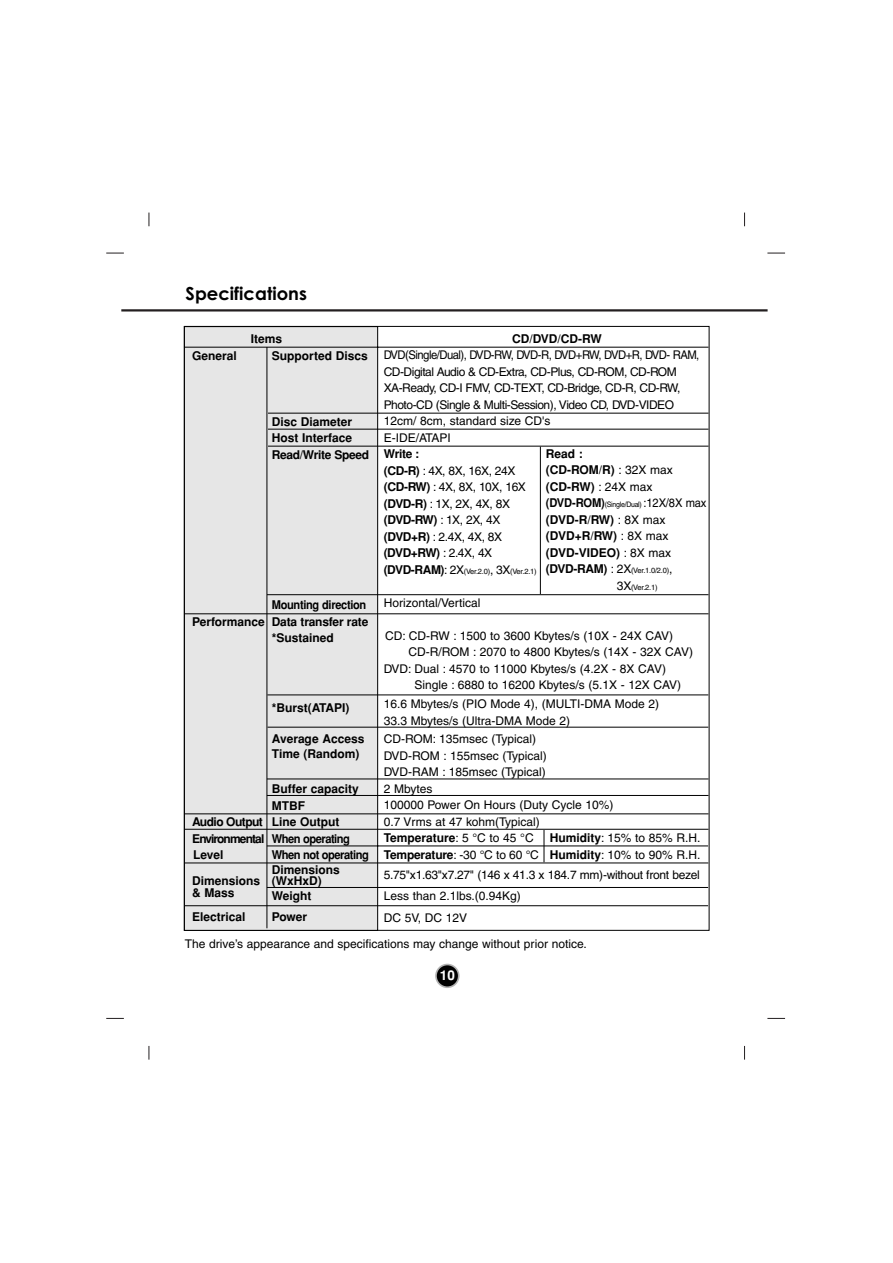
<style>
.page{position:relative;width:893px;height:1263px;background:#fff}
.page>*{position:absolute;margin:0;border:0;box-sizing:border-box;transform-origin:0 0}
.t1{font:700 18px "Century Gothic";color:#000}
.t2{font:700 13.5px "Helvetica";color:#fff}
.t3{font:12px/16.5px "Helvetica";color:#000}
.t4{font:700 12px/16.5px "Helvetica";color:#000}
.t5{font:12px/16.5px "Helvetica";letter-spacing:-.04em;color:#000;scale:.94 1}
.t6{font:12px/16.5px "Helvetica";letter-spacing:-.035em;color:#000}
.t7{font:12px/21.1px "Helvetica";letter-spacing:-.02em;color:#000}
.t8{font:700 12px "Helvetica";letter-spacing:-.07em;color:#000}
.t9{font:700 12px "Helvetica";letter-spacing:-.045em;color:#000}
.t10{font:700 12px "Helvetica";letter-spacing:-.03em;color:#000;scale:.92 1}
.t11{font:700 12px "Helvetica";letter-spacing:-.045em;color:#000;scale:.93 1}
.t12{font:7.5px "Helvetica";letter-spacing:-.04em;color:#000}
.t13{font:7.5px "Helvetica";letter-spacing:-.04em;color:#000;scale:.93 1}
.s1{font-weight:700}
.s2{font-weight:700;font-size:12px}
.s3{font-size:12px}
.s4{font-weight:400}
</style>
<div class="page">
<svg style="left:149px;top:213px;width:1px;height:13px"></svg>
<svg style="left:744px;top:213px;width:1px;height:13px"></svg>
<svg style="left:149px;top:1046px;width:1px;height:14px"></svg>
<svg style="left:744px;top:1046px;width:1px;height:14px"></svg>
<svg style="left:767px;top:253px;width:18px;height:1px"></svg>
<svg style="left:106px;top:253px;width:18px;height:1px"></svg>
<svg style="left:106px;top:1018px;width:18px;height:1px"></svg>
<svg style="left:767px;top:1018px;width:18px;height:1px"></svg>
<hr style="left:121px;top:309px;width:646px;height:3px;background:#231f20">
<svg style="left:435px;top:964px;width:24px;height:24px"></svg>
<div style="left:437px;top:965px;width:21px;height:21px;background:#000;border-radius:50%"></div>
<svg style="left:183px;top:326px;width:526px;height:605px"></svg>
<hr style="left:543px;top:830px;width:1px;height:32px;background:#000">
<hr style="left:266px;top:347px;width:1px;height:581px;background:#000">
<hr style="left:184px;top:813px;width:524px;height:1px;background:#000">
<hr style="left:268px;top:429px;width:440px;height:1px;background:#000">
<hr style="left:268px;top:413px;width:440px;height:1px;background:#000">
<hr style="left:268px;top:446px;width:440px;height:1px;background:#000">
<hr style="left:540px;top:447px;width:1px;height:147px;background:#000">
<hr style="left:184px;top:613px;width:524px;height:1px;background:#000">
<hr style="left:267px;top:695px;width:441px;height:1px;background:#000">
<hr style="left:267px;top:727px;width:441px;height:1px;background:#000">
<hr style="left:267px;top:594px;width:441px;height:1px;background:#000">
<hr style="left:184px;top:829px;width:524px;height:1px;background:#000">
<hr style="left:185px;top:905px;width:523px;height:1px;background:#000">
<hr style="left:267px;top:779px;width:441px;height:1px;background:#000">
<hr style="left:267px;top:795px;width:441px;height:1px;background:#000">
<hr style="left:185px;top:863px;width:523px;height:1px;background:#000">
<hr style="left:267px;top:887px;width:441px;height:1px;background:#000">
<h1 class="t1" style="left:186px;top:287px;width:123px">Specifications</h1>
<p class="t4" style="left:251px;top:332px;width:33px">Items</p>
<p class="t4" style="left:192px;top:348px;width:46px">General</p>
<p class="t4" style="left:272px;top:348px;width:97px">Supported Discs</p>
<p class="t4" style="left:272px;top:414px;width:99px">Disc Diameter<br>Host Interface<br>Read/Write Speed</p>
<p class="t10" style="left:272px;top:600px;width:104px">Mounting direction</p>
<p class="t4" style="left:192px;top:614px;width:178px">Performance Data transfer rate</p>
<p class="t4" style="left:272px;top:631px;width:64px">*Sustained</p>
<p class="t4" style="left:272px;top:701px;width:79px">*Burst(ATAPI)</p>
<p class="t4" style="left:272px;top:732px;width:94px;line-height:15px">Average Access<br>Time (Random)</p>
<p class="t4" style="left:272px;top:782px;width:88px">Buffer capacity</p>
<p class="t4" style="left:272px;top:799px;width:35px">MTBF</p>
<p class="t9" style="left:192px;top:818px;width:149px">Audio Output Line Output</p>
<p class="t8" style="left:192px;top:834px;width:159px">Environmental When operating</p>
<p class="t11" style="left:272px;top:851px;width:106px">When not operating</p>
<p class="t4" style="left:192px;top:874px;width:70px">Dimensions</p>
<p class="t4" style="left:193px;top:848px;width:32px">Level</p>
<p class="t4" style="left:272px;top:863px;width:70px">Dimensions</p>
<p class="t4" style="left:192px;top:886px;width:44px">&amp; Mass</p>
<p class="t4" style="left:272px;top:874px;width:51px;line-height:15px">(WxHxD)<br>Weight</p>
<p class="t4" style="left:192px;top:910px;width:55px">Electrical</p>
<p class="t4" style="left:272px;top:910px;width:37px">Power</p>
<p class="t4" style="left:512px;top:332px;width:91px">CD/DVD/CD-RW</p>
<p class="t5" style="left:383px;top:348px;width:337px">DVD(Single/Dual), DVD-RW, DVD-R, DVD+RW, DVD+R, DVD- RAM, CD-Digital Audio &amp; CD-Extra, CD-Plus, CD-ROM, CD-ROM XA-Ready, CD-I FMV, CD-TEXT, CD-Bridge, CD-R, CD-RW, Photo-CD (Single &amp; Multi-Session), Video CD, DVD-VIDEO 12cm/ 8cm, standard size CD's<br>E-IDE/ATAPI</p>
<p class="t6" style="left:383px;top:447px;width:144px"><span class="s1">Write :<br>(CD-R)</span> : 4X, 8X, 16X, 24X <span class="s1">(CD-RW)</span> : 4X, 8X, 10X, 16X <span class="s1">(DVD-R)</span> : 1X, 2X, 4X, 8X <span class="s1">(DVD-RW)</span> : 1X, 2X, 4X <span class="s1">(DVD+R)</span> : 2.4X, 4X, 8X <span class="s1">(DVD+RW)</span> : 2.4X, 4X</p>
<p class="t12" style="left:383px;top:569px;width:154px"><span class="s2">(DVD-RAM)</span><span class="s3">: 2X</span>(Ver.2.0)<span class="s3">, 3X</span>(Ver.2.1)</p>
<p class="t3" style="left:383px;top:596px;width:98px">Horizontal/Vertical</p>
<p class="t3" style="left:385px;top:629px;width:290px">CD: CD-RW : 1500 to 3600 Kbytes/s (10X - 24X CAV)</p>
<p class="t3" style="left:408px;top:645px;width:286px">CD-R/ROM : 2070 to 4800 Kbytes/s (14X - 32X CAV)</p>
<p class="t3" style="left:383px;top:662px;width:284px">DVD: Dual : 4570 to 11000 Kbytes/s (4.2X - 8X CAV)</p>
<p class="t3" style="left:414px;top:678px;width:268px">Single : 6880 to 16200 Kbytes/s (5.1X - 12X CAV)</p>
<p class="t3" style="left:383px;top:697px;width:277px">16.6 Mbytes/s (PIO Mode 4), (MULTI-DMA Mode 2)<br>33.3 Mbytes/s (Ultra-DMA Mode 2)</p>
<p class="t3" style="left:383px;top:732px;width:231px">CD-ROM: 135msec (Typical)<br>DVD-ROM : 155msec (Typical)<br>DVD-RAM : 185msec (Typical)<br>2 Mbytes<br>100000 Power On Hours (Duty Cycle 10%)<br>0.7 Vrms at 47 kohm(Typical)<br><span class="s1">Temperature</span>: 5 °C to 45 °C</p>
<p class="t4" style="left:546px;top:447px;width:128px">Read :<br>(CD-ROM/R) <span class="s4">: 32X max </span>(CD-RW) <span class="s4">: 24X max</span></p>
<p class="t13" style="left:546px;top:502px;width:174px"><span class="s2">(DVD-ROM)</span>(Single/Dual) <span class="s3">:12X/8X max</span></p>
<p class="t4" style="left:546px;top:513px;width:127px">(DVD-R/RW) <span class="s4">: 8X max </span>(DVD+R/RW) <span class="s4">: 8X max </span>(DVD-VIDEO) <span class="s4">: 8X max</span></p>
<p class="t12" style="left:546px;top:568px;width:128px"><span class="s2">(DVD-RAM)</span> <span class="s3">: 2X</span>(Ver.1.0/2.0)<span class="s3">,</span></p>
<p class="t12" style="left:617px;top:585px;width:42px"><span class="s3">3X</span>(Ver.2.1)</p>
<p class="t3" style="left:383px;top:831px;width:318px;text-align:right"><span class="s1">Humidity</span>: 15% to 85% R.H.<br><span class="s1">Temperature</span>: -30 °C to 60 °C <span class="s1">Humidity</span>: 10% to 90% R.H.</p>
<p class="t7" style="left:383px;top:866px;width:317px">5.75"x1.63"x7.27" (146 x 41.3 x 184.7 mm)-without front bezel<br>Less than 2.1lbs.(0.94Kg)<br>DC 5V, DC 12V</p>
<p class="t3" style="left:185px;top:937px;width:403px">The drive’s appearance and specifications may change without prior notice.</p>
<p class="t2" style="left:440px;top:971px;width:17px">10</p>
</div>
